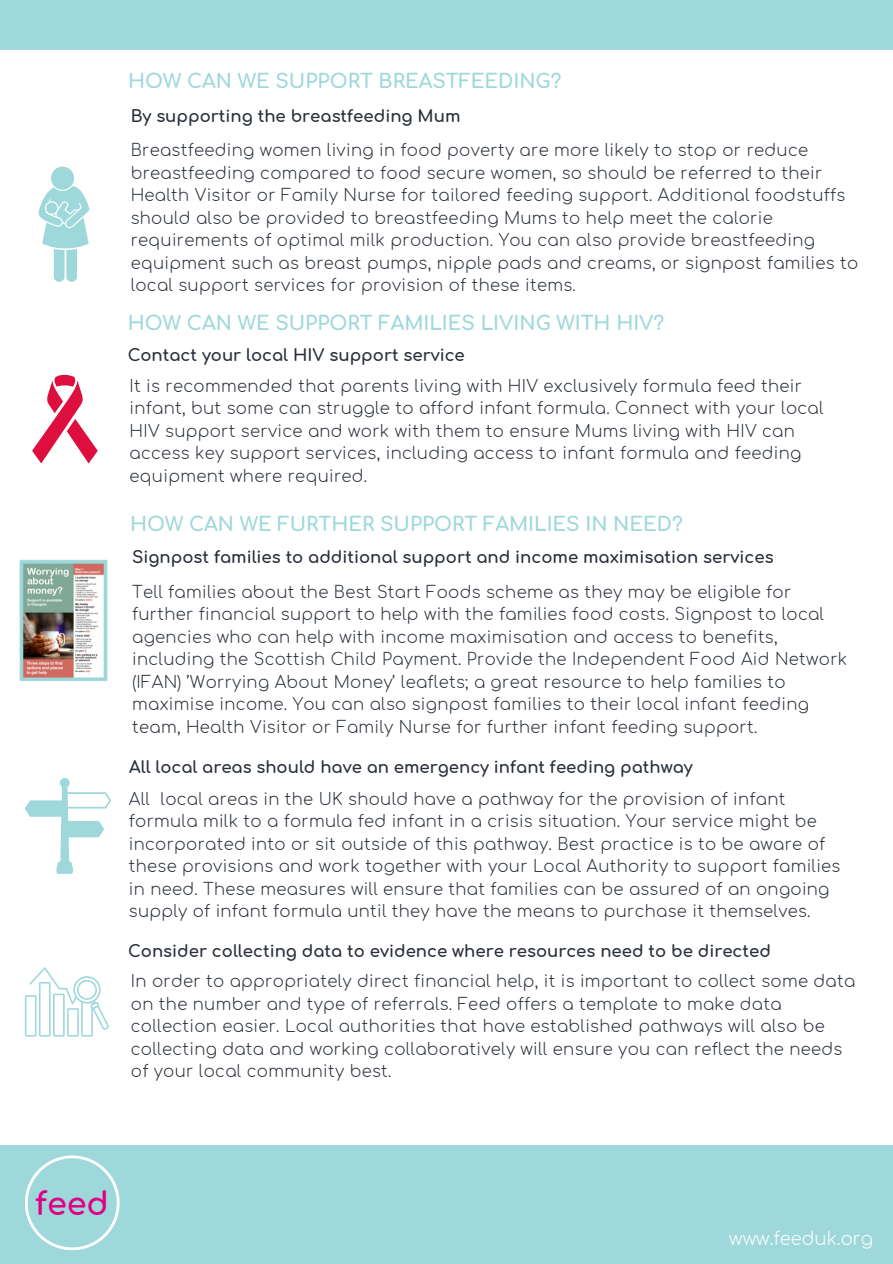
<style>
.page{position:relative;width:893px;height:1264px;background:#fff}
.page>*{position:absolute;margin:0;border:0;box-sizing:border-box;transform-origin:0 0}
.t1{font:700 31.8px "Comfortaa";color:#e00084}
.t2{font:700 19.5px "Comfortaa";color:#9fd8da}
.t3{font:300 18px "Comfortaa";color:#fff}
.t4{font:300 16.5px/22.5px "Comfortaa";letter-spacing:.02em;color:#293039}
.t5{font:700 16.5px "Comfortaa";color:#293039}
</style>
<div class="page">
<svg style="left:32px;top:375px;width:66px;height:88px"></svg>
<svg style="left:25px;top:967px;width:84px;height:69px"></svg>
<svg style="left:25px;top:778px;width:86px;height:95px"></svg>
<svg style="left:38px;top:167px;width:51px;height:114px"></svg>
<img style="left:19px;top:559px;width:89px;height:123px">
<div style="left:0;top:0;width:892px;height:50px;background:#9fd8da"></div>
<div style="left:0;top:1144px;width:892px;height:119px;background:#9fd8da"></div>
<svg style="left:25px;top:1155px;width:95px;height:95px"></svg>
<h4 class="t2" style="left:128px;top:70px;width:435px">HOW CAN WE SUPPORT BREASTFEEDING?</h4>
<p class="t5" style="left:131px;top:108px;width:331px">By supporting the breastfeeding Mum</p>
<p class="t4" style="left:131px;top:140px;width:729px">Breastfeeding women living in food poverty are more likely to stop or reduce breastfeeding compared to food secure women, so should be referred to their Health Visitor or Family Nurse for tailored feeding support. Additional foodstuffs should also be provided to breastfeeding Mums to help meet the calorie requirements of optimal milk production. You can also provide breastfeeding equipment such as breast pumps, nipple pads and creams, or signpost families to local support services for provision of these items.</p>
<p class="t2" style="left:128px;top:313px;width:538px">HOW CAN WE SUPPORT FAMILIES LIVING WITH HIV?</p>
<h2 class="t5" style="left:128px;top:347px;width:338px">Contact your local HIV support service</h2>
<h4 class="t4" style="left:130px;top:375px;width:695px">It is recommended that parents living with HIV exclusively formula feed their infant, but some can struggle to afford infant formula. Connect with your local HIV support service and work with them to ensure Mums living with HIV can access key support services, including access to infant formula and feeding equipment where required.</h4>
<p class="t2" style="left:130px;top:514px;width:554px">HOW CAN WE FURTHER SUPPORT FAMILIES IN NEED?</p>
<p class="t5" style="left:132px;top:548px;width:643px">Signpost families to additional support and income maximisation services</p>
<h2 class="t4" style="left:132px;top:581px;width:716px">Tell families about the Best Start Foods scheme as they may be eligible for further financial support to help with the families food costs. Signpost to local agencies who can help with income maximisation and access to benefits, including the Scottish Child Payment. Provide the Independent Food Aid Network (IFAN) ’Worrying About Money’ leaflets; a great resource to help families to maximise income. You can also signpost families to their local infant feeding team, Health Visitor or Family Nurse for further infant feeding support.</h2>
<h2 class="t5" style="left:129px;top:758px;width:565px">All local areas should have an emergency infant feeding pathway</h2>
<p class="t4" style="left:129px;top:788px;width:713px">All local areas in the UK should have a pathway for the provision of infant formula milk to a formula fed infant in a crisis situation. Your service might be incorporated into or sit outside of this pathway. Best practice is to be aware of these provisions and work together with your Local Authority to support families in need. These measures will ensure that families can be assured of an ongoing supply of infant formula until they have the means to purchase it themselves.</p>
<h4 class="t5" style="left:128px;top:942px;width:644px">Consider collecting data to evidence where resources need to be directed</h4>
<p class="t4" style="left:131px;top:970px;width:726px">In order to appropriately direct financial help, it is important to collect some data on the number and type of referrals. Feed offers a template to make data collection easier. Local authorities that have established pathways will also be collecting data and working collaboratively will ensure you can reflect the needs of your local community best.</p>
<p class="t1" style="left:35px;top:1186px;width:75px">feed</p>
<p class="t3" style="left:729px;top:1229px;width:145px">www.feeduk.org</p>
</div>
